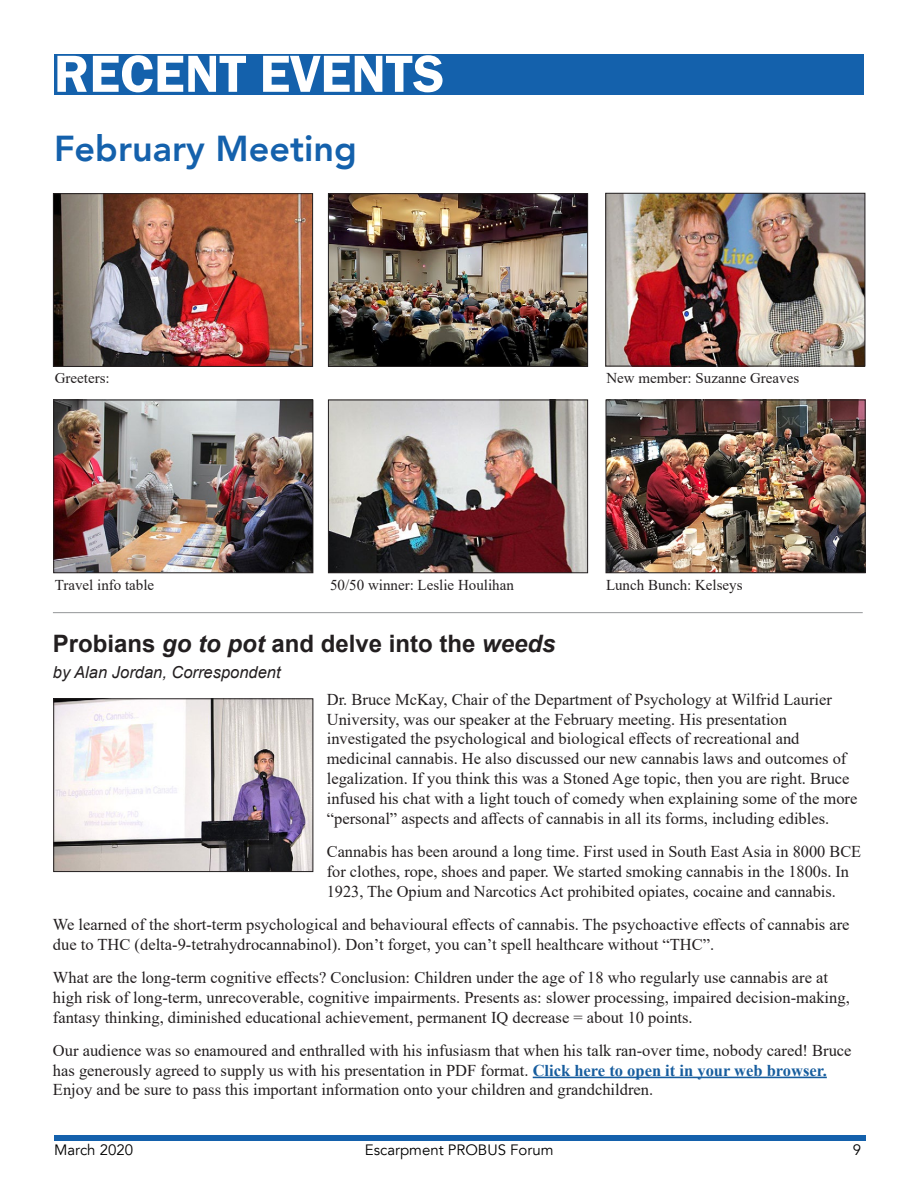
<style>
.page{position:relative;width:918px;height:1188px;background:#fff}
.page>*{position:absolute;margin:0;border:0;box-sizing:border-box;transform-origin:0 0}
.Section{font:600 54px "Franklin Gothic";color:#fff}
.Headline{font:800 36px "Avenir LT";color:#1461ac}
.t1{font:700 24px "Arial";color:#231f20}
.t2{font:16.5px/19.8px "Times New Roman";color:#231f20}
.Author{font:italic 16.5px "Arial";color:#231f20}
.t3{font:15px "Times New Roman";color:#231f20}
.t4{font:15px "Avenir LT";color:#000}
.s1{font-style:italic}
.s2{font-weight:700;color:#175d9e}
</style>
<div class="page">
<div style="left:54px;top:1135px;width:811px;height:6px;background:#1461ac"></div>
<div style="left:54px;top:54px;width:810px;height:40px;background:#1461ac"></div>
<hr style="left:53px;top:612px;width:810px;height:1px;background:#939598">
<hr style="left:533px;top:1077px;width:294px;height:1px;background:#175d9e">
<img style="left:608px;top:402px;width:256px;height:169px">
<div style="left:606px;top:400px;width:260px;height:173px;border:1px solid #231f20"></div>
<img style="left:55px;top:195px;width:256px;height:170px">
<div style="left:53px;top:193px;width:260px;height:174px;border:1px solid #231f20"></div>
<img style="left:607px;top:195px;width:256px;height:169px">
<div style="left:605px;top:193px;width:260px;height:173px;border:1px solid #231f20"></div>
<img style="left:330px;top:402px;width:256px;height:169px">
<div style="left:328px;top:400px;width:260px;height:173px;border:1px solid #231f20"></div>
<img style="left:55px;top:700px;width:256px;height:170px">
<div style="left:53px;top:698px;width:260px;height:174px;border:1px solid #231f20"></div>
<img style="left:55px;top:402px;width:256px;height:169px">
<div style="left:53px;top:400px;width:260px;height:173px;border:1px solid #231f20"></div>
<img style="left:330px;top:195px;width:256px;height:170px">
<div style="left:328px;top:193px;width:260px;height:174px;border:1px solid #231f20"></div>
<p class="Section" style="left:54px;top:41px;width:392px">RECENT EVENTS</p>
<p class="Headline" style="left:54px;top:127px;width:304px">February Meeting</p>
<p class="t3" style="left:55px;top:368px;width:56px">Greeters:</p>
<p class="t3" style="left:606px;top:368px;width:194px">New member: Suzanne Greaves</p>
<p class="t3" style="left:55px;top:574px;width:101px">Travel info table</p>
<p class="t3" style="left:330px;top:574px;width:185px">50/50 winner: Leslie Houlihan</p>
<p class="t3" style="left:606px;top:574px;width:138px">Lunch Bunch: Kelseys</p>
<p class="t1" style="left:53px;top:626px;width:504px">Probians <span class="s1">go to pot</span> and delve into the <span class="s1">weeds</span></p>
<p class="Author" style="left:53px;top:662px;width:229px">by Alan Jordan, Correspondent</p>
<p class="t2" style="left:327px;top:689px;width:532px">Dr. Bruce McKay, Chair of the Department of Psychology at Wilfrid Laurier University, was our speaker at the February meeting. His presentation investigated the psychological and biological effects of recreational and medicinal cannabis. He also discussed our new cannabis laws and outcomes of legalization. If you think this was a Stoned Age topic, then you are right. Bruce infused his chat with a light touch of comedy when explaining some of the more “personal” aspects and affects of cannabis in all its forms, including edibles.</p>
<p class="t2" style="left:327px;top:841px;width:536px">Cannabis has been around a long time. First used in South East Asia in 8000 BCE for clothes, rope, shoes and paper. We started smoking cannabis in the 1800s. In<br>1923, The Opium and Narcotics Act prohibited opiates, cocaine and cannabis.</p>
<p class="t2" style="left:53px;top:914px;width:798px">We learned of the short-term psychological and behavioural effects of cannabis. The psychoactive effects of cannabis are due to THC (delta-9-tetrahydrocannabinol). Don’t forget, you can’t spell healthcare without “THC”.</p>
<p class="t2" style="left:53px;top:967px;width:798px">What are the long-term cognitive effects? Conclusion: Children under the age of 18 who regularly use cannabis are at high risk of long-term, unrecoverable, cognitive impairments. Presents as: slower processing, impaired decision-making, fantasy thinking, diminished educational achievement, permanent IQ decrease = about 10 points.</p>
<p class="t2" style="left:53px;top:1040px;width:800px">Our audience was so enamoured and enthralled with his infusiasm that when his talk ran-over time, nobody cared! Bruce has generously agreed to supply us with his presentation in PDF format. <span class="s2">Click here to open it in your web browser.<br></span>Enjoy and be sure to pass this important information onto your children and grandchildren.</p>
<p class="t4" style="left:54px;top:1141px;width:80px">March 2020</p>
<p class="t4" style="left:365px;top:1141px;width:190px">Escarpment PROBUS Forum</p>
<p class="t4" style="left:853px;top:1141px;width:10px">9</p>
</div>
